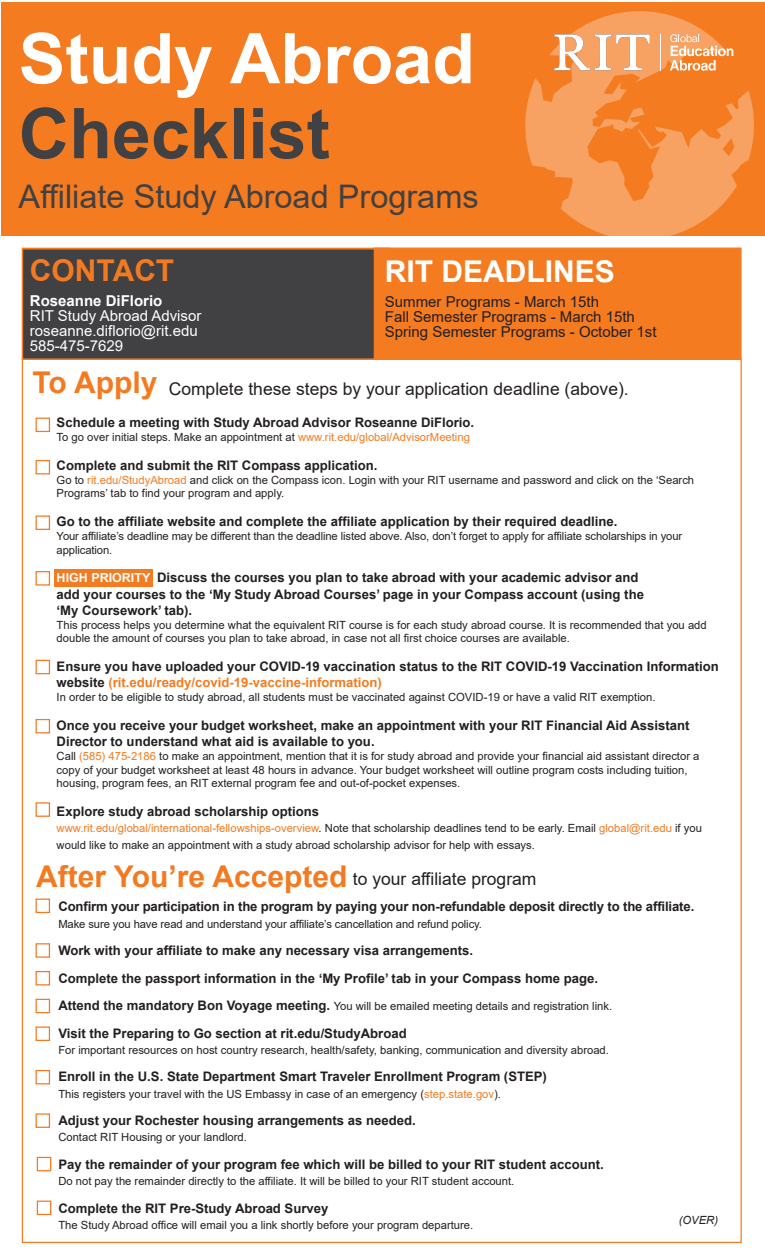
<style>
.page{position:relative;width:765px;height:1260px;background:#fff}
.page>*{position:absolute;margin:0;border:0;box-sizing:border-box;transform-origin:0 0}
.t1{font:700 70px "Arial";color:#fff}
.t2{font:700 70px "Arial";color:#414042}
.t3{font:32.5px "Arial";color:#414042}
.t4{font:700 30px "Arial";color:#fff}
.t5{font:700 30px "Arial";color:#f47a21}
.t6{font:17.5px "Arial";color:#231f20}
.t7{font:15px/15px "Arial";color:#231f20}
.t8{font:15px/15px "Arial";color:#fff}
.t9{font:700 15px "Arial";color:#fff}
.t10{font:700 13.12px/16.2px "Arial";color:#231f20}
.t11{font:11.25px/13.8px "Arial";color:#231f20}
.t12{font:italic 11.25px "Arial";color:#231f20}
.s1{font-weight:700;font-size:30px;color:#f47a21}
.s2{color:#f47b20}
.s3{font-size:12.5px;color:#fff}
.s4{font-weight:700;font-size:13.12px}
</style>
<div class="page">
<div style="left:54px;top:569px;width:99px;height:17px;background:#f47b20"></div>
<div style="left:22px;top:248px;width:368px;height:112px;background:#414042"></div>
<div style="left:1px;top:2px;width:764px;height:234px;background:#f47b20"></div>
<svg style="left:525px;top:11px;width:229px;height:225px"></svg>
<hr style="left:660px;top:34px;width:1px;height:36px;background:#fff">
<svg style="left:554px;top:34px;width:96px;height:36px;background:#f4bc92"></svg>
<svg style="left:670px;top:34px;width:63px;height:37px"></svg>
<div style="left:22px;top:248px;width:354px;height:112px;border:1px solid #f47b20"></div>
<div style="left:374px;top:248px;width:368px;height:112px;background:#f47b20"></div>
<div style="left:36px;top:418px;width:14px;height:14px;border:1px solid #f47a21"></div>
<div style="left:36px;top:460px;width:14px;height:14px;border:1px solid #f47a21"></div>
<div style="left:36px;top:515px;width:14px;height:15px;border:1px solid #f47a21"></div>
<div style="left:36px;top:571px;width:14px;height:15px;border:1px solid #f47a21"></div>
<div style="left:36px;top:660px;width:14px;height:14px;border:1px solid #f47a21"></div>
<div style="left:36px;top:719px;width:14px;height:14px;border:1px solid #f47a21"></div>
<div style="left:36px;top:802px;width:14px;height:15px;border:1px solid #f47a21"></div>
<div style="left:36px;top:899px;width:14px;height:14px;border:1px solid #f47a21"></div>
<div style="left:36px;top:943px;width:14px;height:15px;border:1px solid #f47a21"></div>
<div style="left:36px;top:971px;width:14px;height:14px;border:1px solid #f47a21"></div>
<div style="left:36px;top:999px;width:14px;height:14px;border:1px solid #f47a21"></div>
<div style="left:36px;top:1026px;width:14px;height:15px;border:1px solid #f47a21"></div>
<div style="left:36px;top:1070px;width:14px;height:14px;border:1px solid #f47a21"></div>
<div style="left:36px;top:1113px;width:14px;height:15px;border:1px solid #f47a21"></div>
<div style="left:37px;top:1157px;width:14px;height:14px;border:1px solid #f47a21"></div>
<div style="left:37px;top:1201px;width:14px;height:14px;border:1px solid #f47a21"></div>
<h1 class="t1" style="left:19px;top:9px;width:458px">Study Abroad</h1>
<h1 class="t2" style="left:19px;top:84px;width:313px">Checklist</h1>
<h2 class="t3" style="left:19px;top:174px;width:462px">Affiliate Study Abroad Programs</h2>
<h3 class="t5" style="left:30px;top:249px;width:146px">CONTACT</h3>
<h3 class="t9" style="left:30px;top:290px;width:134px">Roseanne DiFlorio</h3>
<h3 class="t8" style="left:30px;top:308px;width:173px">RIT Study Abroad Advisor roseanne.diflorio@rit.edu<br>585-475-7629</h3>
<h3 class="t4" style="left:385px;top:250px;width:232px">RIT DEADLINES</h3>
<h3 class="t7" style="left:385px;top:294px;width:273px">Summer Programs - March 15th<br>Fall Semester Programs - March 15th<br>Spring Semester Programs - October 1st</h3>
<h3 class="t6" style="left:32px;top:377px;width:598px"><span class="s1">To Apply</span> Complete these steps by your application deadline (above).</h3>
<p class="t10" style="left:57px;top:415px;width:419px">Schedule a meeting with Study Abroad Advisor Roseanne DiFlorio.</p>
<p class="t11" style="left:57px;top:430px;width:415px">To go over initial steps. Make an appointment at <span class="s2">www.rit.edu/global/AdvisorMeeting</span></p>
<p class="t10" style="left:57px;top:457px;width:322px">Complete and submit the RIT Compass application.</p>
<p class="t11" style="left:57px;top:473px;width:639px">Go to <span class="s2">rit.edu/StudyAbroad</span> and click on the Compass icon. Login with your RIT username and password and click on the ‘Search<br>Programs’ tab to find your program and apply.</p>
<p class="t10" style="left:57px;top:514px;width:562px">Go to the affiliate website and complete the affiliate application by their required deadline.</p>
<p class="t11" style="left:57px;top:529px;width:627px">Your affiliate’s deadline may be different than the deadline listed above. Also, don’t forget to apply for affiliate scholarships in your application.</p>
<p class="t10" style="left:57px;top:570px;width:589px"><span class="s3">HIGH PRIORITY</span> Discuss the courses you plan to take abroad with your academic advisor and add your courses to the ‘My Study Abroad Courses’ page in your Compass account (using the ‘My Coursework’ tab).</p>
<p class="t11" style="left:57px;top:618px;width:652px">This process helps you determine what the equivalent RIT course is for each study abroad course. It is recommended that you add double the amount of courses you plan to take abroad, in case not all first choice courses are available.</p>
<p class="t10" style="left:57px;top:659px;width:664px">Ensure you have uploaded your COVID-19 vaccination status to the RIT COVID-19 Vaccination Information website <span class="s2">(rit.edu/ready/covid-19-vaccine-information)</span></p>
<p class="t11" style="left:57px;top:690px;width:600px">In order to be eligible to study abroad, all students must be vaccinated against COVID-19 or have a valid RIT exemption.</p>
<p class="t10" style="left:57px;top:717px;width:634px">Once you receive your budget worksheet, make an appointment with your RIT Financial Aid Assistant<br>Director to understand what aid is available to you.</p>
<p class="t11" style="left:57px;top:749px;width:644px">Call <span class="s2">(585) 475-2186</span> to make an appointment, mention that it is for study abroad and provide your financial aid assistant director a copy of your budget worksheet at least 48 hours in advance. Your budget worksheet will outline program costs including tuition, housing, program fees, an RIT external program fee and out-of-pocket expenses.</p>
<p class="t10" style="left:57px;top:804px;width:264px">Explore study abroad scholarship options</p>
<p class="t11" style="left:57px;top:820px;width:647px;line-height:16.2px"><span class="s2">www.rit.edu/global/international-fellowships-overview</span>. Note that scholarship deadlines tend to be early. Email <span class="s2">global@rit.edu</span> if you would like to make an appointment with a study abroad scholarship advisor for help with essays.</p>
<h3 class="t6" style="left:36px;top:867px;width:502px"><span class="s1">After You’re Accepted</span> to your affiliate program</h3>
<p class="t10" style="left:58px;top:899px;width:638px">Confirm your participation in the program by paying your non-refundable deposit directly to the affiliate.</p>
<p class="t11" style="left:58px;top:917px;width:425px">Make sure you have read and understand your affiliate’s cancellation and refund policy.</p>
<p class="t10" style="left:58px;top:937px;width:541px;line-height:27.5px">Work with your affiliate to make any necessary visa arrangements.<br>Complete the passport information in the ‘My Profile’ tab in your Compass home page.</p>
<p class="t11" style="left:58px;top:999px;width:555px"><span class="s4">Attend the mandatory Bon Voyage meeting.</span> You will be emailed meeting details and registration link.</p>
<p class="t10" style="left:58px;top:1025px;width:350px">Visit the Preparing to Go section at rit.edu/StudyAbroad</p>
<p class="t11" style="left:58px;top:1043px;width:552px">For important resources on host country research, health/safety, banking, communication and diversity abroad.</p>
<p class="t10" style="left:58px;top:1069px;width:490px">Enroll in the U.S. State Department Smart Traveler Enrollment Program (STEP)</p>
<p class="t11" style="left:58px;top:1087px;width:444px">This registers your travel with the US Embassy in case of an emergency (<span class="s2">step.state.gov</span>).</p>
<p class="t10" style="left:58px;top:1113px;width:359px">Adjust your Rochester housing arrangements as needed.</p>
<p class="t11" style="left:58px;top:1130px;width:190px">Contact RIT Housing or your landlord.</p>
<p class="t10" style="left:58px;top:1156px;width:547px">Pay the remainder of your program fee which will be billed to your RIT student account.</p>
<p class="t11" style="left:58px;top:1174px;width:458px">Do not pay the remainder directly to the affiliate. It will be billed to your RIT student account.</p>
<p class="t10" style="left:58px;top:1200px;width:272px">Complete the RIT Pre-Study Abroad Survey</p>
<p class="t11" style="left:58px;top:1218px;width:416px">The Study Abroad office will email you a link shortly before your program departure.</p>
<p class="t12" style="left:679px;top:1213px;width:41px">(OVER)</p>
</div>
